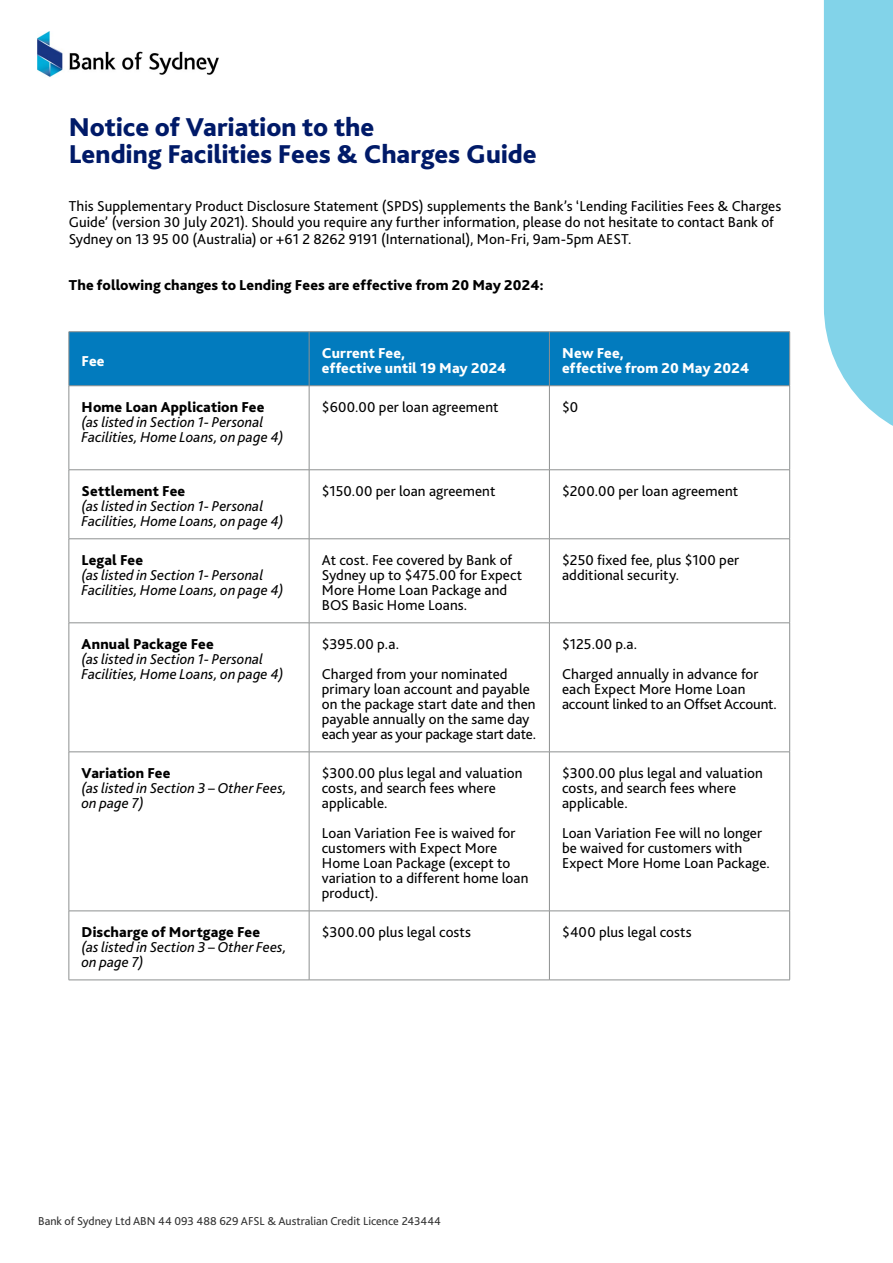
<style>
.page{position:relative;width:893px;height:1263px;background:#fff}
.page>*{position:absolute;margin:0;border:0;box-sizing:border-box;transform-origin:0 0}
.t1{font:800 27px/27px "Bliss 2";color:#001a68}
.t2{font:15px/15px "Bliss 2";letter-spacing:.005em;color:#000}
.t3{font:italic 15px/15px "Bliss 2";letter-spacing:.005em;color:#000}
.t4{font:800 15px "Bliss 2";letter-spacing:.01em;color:#000}
.t5{font:800 15px/15px "Bliss 2";letter-spacing:.01em;color:#fff}
.t6{font:15px/15px "Bliss 2";letter-spacing:-.015em;color:#000}
.t7{font:12px "Bliss 2";color:#333}
</style>
<div class="page">
<img style="left:37px;top:32px;width:182px;height:45px">
<div style="left:70px;top:332px;width:719px;height:53px;background:#027bbe"></div>
<hr style="left:69px;top:331px;width:240px;height:1px;background:#8d9090">
<hr style="left:69px;top:332px;width:1px;height:54px;background:#8d9090">
<hr style="left:309px;top:331px;width:240px;height:1px;background:#8d9090">
<hr style="left:309px;top:332px;width:1px;height:54px;background:#8d9090">
<hr style="left:549px;top:331px;width:241px;height:1px;background:#8d9090">
<hr style="left:549px;top:332px;width:1px;height:54px;background:#8d9090">
<hr style="left:789px;top:332px;width:1px;height:54px;background:#8d9090">
<hr style="left:69px;top:385px;width:240px;height:1px;background:#8d9090">
<hr style="left:69px;top:386px;width:1px;height:84px;background:#8d9090">
<hr style="left:309px;top:385px;width:240px;height:1px;background:#8d9090">
<hr style="left:309px;top:386px;width:1px;height:84px;background:#8d9090">
<hr style="left:549px;top:385px;width:241px;height:1px;background:#8d9090">
<hr style="left:549px;top:386px;width:1px;height:84px;background:#8d9090">
<hr style="left:789px;top:386px;width:1px;height:84px;background:#8d9090">
<hr style="left:69px;top:469px;width:240px;height:1px;background:#8d9090">
<hr style="left:69px;top:470px;width:1px;height:69px;background:#8d9090">
<hr style="left:309px;top:469px;width:240px;height:1px;background:#8d9090">
<hr style="left:309px;top:470px;width:1px;height:69px;background:#8d9090">
<hr style="left:549px;top:469px;width:241px;height:1px;background:#8d9090">
<hr style="left:549px;top:470px;width:1px;height:69px;background:#8d9090">
<hr style="left:789px;top:470px;width:1px;height:69px;background:#8d9090">
<hr style="left:69px;top:538px;width:240px;height:1px;background:#8d9090">
<hr style="left:69px;top:539px;width:1px;height:84px;background:#8d9090">
<hr style="left:309px;top:538px;width:240px;height:1px;background:#8d9090">
<hr style="left:309px;top:539px;width:1px;height:84px;background:#8d9090">
<hr style="left:549px;top:538px;width:241px;height:1px;background:#8d9090">
<hr style="left:549px;top:539px;width:1px;height:84px;background:#8d9090">
<hr style="left:789px;top:539px;width:1px;height:84px;background:#8d9090">
<hr style="left:69px;top:622px;width:240px;height:1px;background:#8d9090">
<hr style="left:69px;top:623px;width:1px;height:129px;background:#8d9090">
<hr style="left:309px;top:622px;width:240px;height:1px;background:#8d9090">
<hr style="left:309px;top:623px;width:1px;height:129px;background:#8d9090">
<hr style="left:549px;top:622px;width:241px;height:1px;background:#8d9090">
<hr style="left:549px;top:623px;width:1px;height:129px;background:#8d9090">
<hr style="left:789px;top:623px;width:1px;height:129px;background:#8d9090">
<hr style="left:69px;top:752px;width:240px;height:1px;background:#8d9090">
<hr style="left:69px;top:752px;width:1px;height:159px;background:#8d9090">
<hr style="left:309px;top:752px;width:240px;height:1px;background:#8d9090">
<hr style="left:309px;top:752px;width:1px;height:159px;background:#8d9090">
<hr style="left:549px;top:752px;width:241px;height:1px;background:#8d9090">
<hr style="left:549px;top:752px;width:1px;height:159px;background:#8d9090">
<hr style="left:789px;top:752px;width:1px;height:159px;background:#8d9090">
<hr style="left:69px;top:911px;width:240px;height:1px;background:#8d9090">
<hr style="left:69px;top:911px;width:1px;height:69px;background:#8d9090">
<hr style="left:309px;top:911px;width:240px;height:1px;background:#8d9090">
<hr style="left:309px;top:911px;width:1px;height:69px;background:#8d9090">
<hr style="left:549px;top:911px;width:241px;height:1px;background:#8d9090">
<hr style="left:549px;top:911px;width:1px;height:69px;background:#8d9090">
<hr style="left:789px;top:911px;width:1px;height:69px;background:#8d9090">
<hr style="left:69px;top:980px;width:240px;height:1px;background:#8d9090">
<hr style="left:309px;top:980px;width:240px;height:1px;background:#8d9090">
<hr style="left:549px;top:980px;width:241px;height:1px;background:#8d9090">
<svg style="left:824px;top:0;width:69px;height:426px;background:#8cd6ea"></svg>
<h1 class="t1" style="left:69px;top:113px;width:470px">Notice of Variation to the<br>Lending Facilities Fees &amp; Charges Guide</h1>
<p class="t2" style="left:69px;top:197px;width:714px;line-height:16.5px">This Supplementary Product Disclosure Statement (SPDS) supplements the Bank’s ‘Lending Facilities Fees &amp; Charges<br>Guide’ (version 30 July 2021). Should you require any further information, please do not hesitate to contact Bank of<br>Sydney on 13 95 00 (Australia) or +61 2 8262 9191 (International), Mon-Fri, 9am-5pm AEST.</p>
<p class="t4" style="left:69px;top:276px;width:477px">The following changes to Lending Fees are effective from 20 May 2024:</p>
<p class="t5" style="left:82px;top:353px;width:25px">Fee</p>
<p class="t5" style="left:322px;top:345px;width:186px">Current Fee,<br>effective until 19 May 2024</p>
<p class="t5" style="left:562px;top:345px;width:189px">New Fee,<br>effective from 20 May 2024</p>
<p class="t4" style="left:82px;top:398px;width:184px">Home Loan Application Fee</p>
<p class="t3" style="left:82px;top:414px;width:203px">(as listed in Section 1- Personal<br>Facilities, Home Loans, on page 4)</p>
<p class="t2" style="left:322px;top:399px;width:178px">$600.00 per loan agreement</p>
<p class="t2" style="left:562px;top:399px;width:18px">$0</p>
<p class="t4" style="left:82px;top:482px;width:105px">Settlement Fee</p>
<p class="t3" style="left:82px;top:498px;width:203px">(as listed in Section 1- Personal<br>Facilities, Home Loans, on page 4)</p>
<p class="t4" style="left:82px;top:551px;width:63px">Legal Fee</p>
<p class="t3" style="left:82px;top:567px;width:203px">(as listed in Section 1- Personal<br>Facilities, Home Loans, on page 4)</p>
<p class="t4" style="left:82px;top:635px;width:134px">Annual Package Fee</p>
<p class="t3" style="left:82px;top:651px;width:203px">(as listed in Section 1- Personal<br>Facilities, Home Loans, on page 4)</p>
<p class="t4" style="left:82px;top:764px;width:90px">Variation Fee</p>
<p class="t3" style="left:82px;top:780px;width:207px">(as listed in Section 3 – Other Fees, on page 7)</p>
<p class="t4" style="left:82px;top:923px;width:180px">Discharge of Mortgage Fee</p>
<p class="t3" style="left:82px;top:939px;width:207px">(as listed in Section 3 – Other Fees, on page 7)</p>
<p class="t2" style="left:322px;top:483px;width:175px">$150.00 per loan agreement</p>
<p class="t2" style="left:562px;top:483px;width:178px">$200.00 per loan agreement</p>
<p class="t2" style="left:322px;top:552px;width:202px">At cost. Fee covered by Bank of<br>Sydney up to $475.00 for Expect<br>More Home Loan Package and<br>BOS Basic Home Loans.</p>
<p class="t2" style="left:562px;top:552px;width:179px">$250 fixed fee, plus $100 per additional security.</p>
<p class="t2" style="left:322px;top:629px;width:187px;line-height:30px">$395.00 p.a.<br>Charged from your nominated</p>
<p class="t2" style="left:322px;top:681px;width:216px">primary loan account and payable on the package start date and then payable annually on the same day each year as your package start date.</p>
<p class="t2" style="left:322px;top:765px;width:202px">$300.00 plus legal and valuation costs, and search fees where applicable.</p>
<p class="t2" style="left:322px;top:825px;width:208px">Loan Variation Fee is waived for customers with Expect More<br>Home Loan Package (except to variation to a different home loan product).</p>
<p class="t2" style="left:562px;top:629px;width:198px;line-height:30px">$125.00 p.a.<br>Charged annually in advance for</p>
<p class="t6" style="left:562px;top:681px;width:216px">each Expect More Home Loan account linked to an Offset Account.</p>
<p class="t2" style="left:562px;top:765px;width:202px">$300.00 plus legal and valuation costs, and search fees where applicable.</p>
<p class="t2" style="left:562px;top:825px;width:209px">Loan Variation Fee will no longer be waived for customers with<br>Expect More Home Loan Package.</p>
<p class="t2" style="left:322px;top:924px;width:151px">$300.00 plus legal costs</p>
<p class="t2" style="left:562px;top:924px;width:131px">$400 plus legal costs</p>
<p class="t7" style="left:38px;top:1213px;width:404px">Bank of Sydney Ltd ABN 44 093 488 629 AFSL &amp; Australian Credit Licence 243444</p>
</div>
